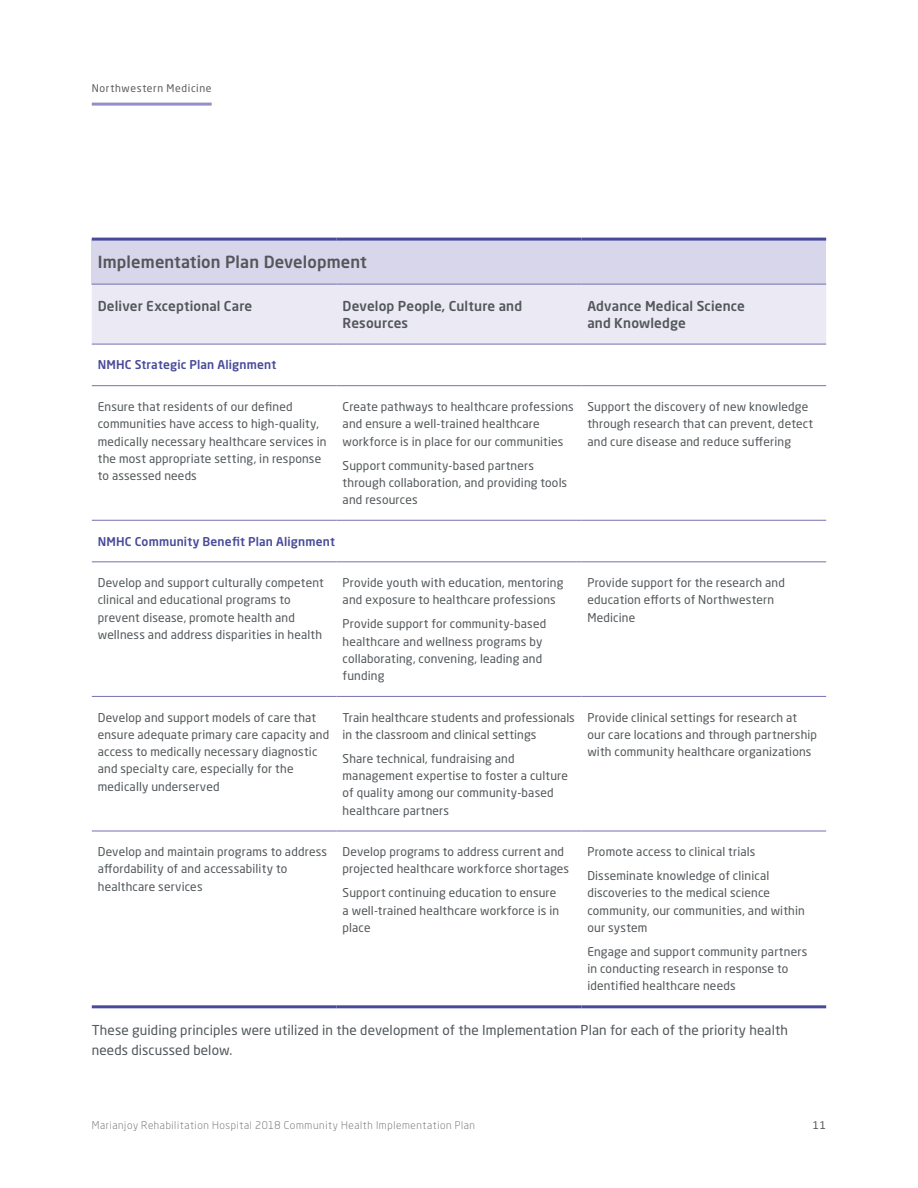
<style>
.page{position:relative;width:918px;height:1188px;background:#fff}
.page>*{position:absolute;margin:0;border:0;box-sizing:border-box;transform-origin:0 0}
.t1{font:500 16.5px "Neo Sans Pro";letter-spacing:.01em;color:#52575a}
.t2{font:13.5px/19.5px "Neo Sans Pro";letter-spacing:.01em;color:#52575a}
.t3{font:500 13.5px/17.2px "Neo Sans Pro";letter-spacing:.01em;color:#52575a}
.t4{font:12px/17.2px "Neo Sans Pro";letter-spacing:.015em;color:#52575a}
.t5{font:500 12px "Neo Sans Pro";letter-spacing:.015em;color:#484a9a}
.t6{font:300 10.5px "Neo Sans Pro";letter-spacing:.06em;color:#5d5d60}
.t7{font:10.5px "Neo Sans Pro";letter-spacing:.06em;color:#5d5d60}
.t8{font:10.5px "Neo Sans Pro";color:#52575a}
</style>
<div class="page">
<hr style="left:92px;top:103px;width:120px;height:3px;background:#938fc3">
<div style="left:92px;top:239px;width:734px;height:45px;background:#d8d6ea"></div>
<div style="left:92px;top:285px;width:734px;height:59px;background:#eae9f4"></div>
<hr style="left:92px;top:1005px;width:245px;height:3px;background:#484a9a">
<hr style="left:337px;top:1005px;width:244px;height:3px;background:#484a9a">
<hr style="left:581px;top:1005px;width:245px;height:3px;background:#484a9a">
<hr style="left:92px;top:284px;width:245px;height:1px;background:#7571b0">
<hr style="left:337px;top:284px;width:244px;height:1px;background:#7571b0">
<hr style="left:581px;top:284px;width:245px;height:1px;background:#7571b0">
<hr style="left:92px;top:344px;width:245px;height:1px;background:#7571b0">
<hr style="left:337px;top:344px;width:244px;height:1px;background:#7571b0">
<hr style="left:581px;top:344px;width:245px;height:1px;background:#7571b0">
<hr style="left:92px;top:520px;width:245px;height:1px;background:#7571b0">
<hr style="left:337px;top:520px;width:244px;height:1px;background:#7571b0">
<hr style="left:581px;top:520px;width:245px;height:1px;background:#7571b0">
<hr style="left:92px;top:561px;width:245px;height:1px;background:#7571b0">
<hr style="left:337px;top:561px;width:244px;height:1px;background:#7571b0">
<hr style="left:581px;top:561px;width:245px;height:1px;background:#7571b0">
<hr style="left:92px;top:831px;width:245px;height:1px;background:#7571b0">
<hr style="left:337px;top:831px;width:244px;height:1px;background:#7571b0">
<hr style="left:581px;top:831px;width:245px;height:1px;background:#7571b0">
<hr style="left:92px;top:238px;width:245px;height:3px;background:#484a9a">
<hr style="left:337px;top:238px;width:244px;height:3px;background:#484a9a">
<hr style="left:581px;top:238px;width:245px;height:3px;background:#484a9a">
<hr style="left:92px;top:385px;width:245px;height:1px;background:#7571b0">
<hr style="left:337px;top:385px;width:244px;height:1px;background:#7571b0">
<hr style="left:581px;top:385px;width:245px;height:1px;background:#7571b0">
<hr style="left:92px;top:696px;width:245px;height:1px;background:#7571b0">
<hr style="left:337px;top:696px;width:244px;height:1px;background:#7571b0">
<hr style="left:581px;top:696px;width:245px;height:1px;background:#7571b0">
<p class="t7" style="left:92px;top:82px;width:121px">Northwestern Medicine</p>
<h1 class="t1" style="left:98px;top:251px;width:271px">Implementation Plan Development</h1>
<p class="t3" style="left:98px;top:297px;width:156px">Deliver Exceptional Care</p>
<p class="t3" style="left:343px;top:297px;width:181px">Develop People, Culture and<br>Resources</p>
<p class="t3" style="left:587px;top:297px;width:159px">Advance Medical Science and Knowledge</p>
<p class="t5" style="left:98px;top:357px;width:180px">NMHC Strategic Plan Alignment</p>
<p class="t4" style="left:98px;top:398px;width:230px">Ensure that residents of our defined communities have access to high-quality, medically necessary healthcare services in the most appropriate setting, in response to assessed needs</p>
<p class="t4" style="left:343px;top:398px;width:233px">Create pathways to healthcare professions and ensure a well-trained healthcare workforce is in place for our communities</p>
<p class="t4" style="left:587px;top:398px;width:227px">Support the discovery of new knowledge through research that can prevent, detect and cure disease and reduce suffering</p>
<p class="t4" style="left:343px;top:456px;width:226px">Support community-based partners through collaboration, and providing tools and resources</p>
<p class="t5" style="left:98px;top:534px;width:239px">NMHC Community Benefit Plan Alignment</p>
<p class="t4" style="left:98px;top:574px;width:227px">Develop and support culturally competent clinical and educational programs to prevent disease, promote health and wellness and address disparities in health</p>
<p class="t4" style="left:343px;top:574px;width:222px">Provide youth with education, mentoring and exposure to healthcare professions</p>
<p class="t4" style="left:343px;top:615px;width:205px">Provide support for community-based healthcare and wellness programs by collaborating, convening, leading and funding</p>
<p class="t4" style="left:98px;top:708px;width:233px">Develop and support models of care that ensure adequate primary care capacity and access to medically necessary diagnostic and specialty care, especially for the medically underserved</p>
<p class="t4" style="left:343px;top:708px;width:234px">Train healthcare students and professionals in the classroom and clinical settings</p>
<p class="t4" style="left:343px;top:750px;width:227px">Share technical, fundraising and management expertise to foster a culture of quality among our community-based healthcare partners</p>
<p class="t4" style="left:587px;top:574px;width:199px">Provide support for the research and education efforts of Northwestern<br>Medicine</p>
<p class="t4" style="left:587px;top:708px;width:231px">Provide clinical settings for research at our care locations and through partnership with community healthcare organizations</p>
<p class="t4" style="left:587px;top:840px;width:183px;line-height:24px">Promote access to clinical trials<br>Disseminate knowledge of clinical</p>
<p class="t4" style="left:587px;top:884px;width:219px">discoveries to the medical science community, our communities, and within our system</p>
<p class="t4" style="left:587px;top:943px;width:221px">Engage and support community partners in conducting research in response to identified healthcare needs</p>
<p class="t2" style="left:92px;top:1020px;width:698px">These guiding principles were utilized in the development of the Implementation Plan for each of the priority health needs discussed below.</p>
<p class="t4" style="left:98px;top:843px;width:231px">Develop and maintain programs to address affordability of and accessability to healthcare services</p>
<p class="t4" style="left:343px;top:843px;width:228px">Develop programs to address current and projected healthcare workforce shortages</p>
<p class="t4" style="left:343px;top:884px;width:218px">Support continuing education to ensure a well-trained healthcare workforce is in place</p>
<p class="t6" style="left:92px;top:1118px;width:385px">Marianjoy Rehabilitation Hospital 2018 Community Health Implementation Plan</p>
<p class="t8" style="left:813px;top:1118px;width:15px">11</p>
</div>
